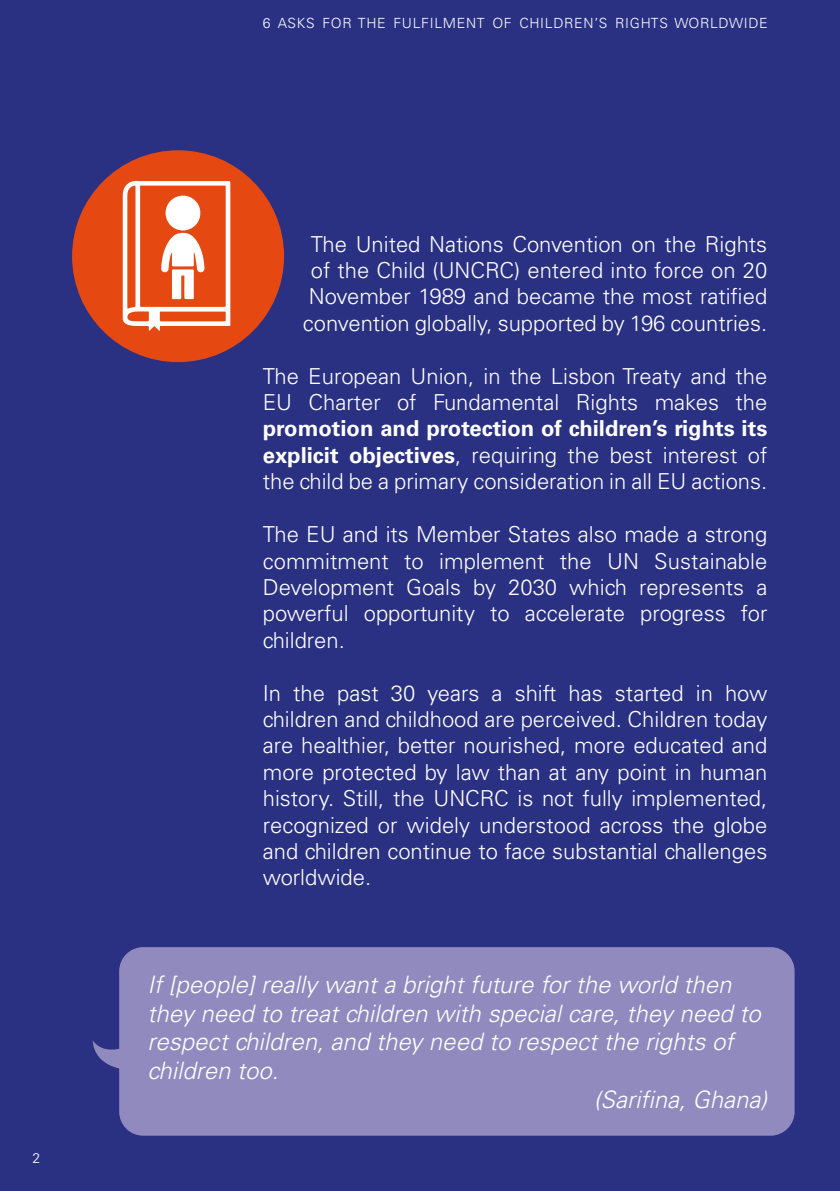
<style>
.page{position:relative;width:840px;height:1191px;background:#fff}
.page>*{position:absolute;margin:0;border:0;box-sizing:border-box;transform-origin:0 0}
.t1{font:italic 300 24px "Univers LT Std";color:#fff}
.t2{font:300 22px/26.4px "Univers LT Std";color:#fff;text-align:justify}
.t3{font:300 14px "Univers LT Std";letter-spacing:.05em;color:#fff}
.s1{font-weight:700}
</style>
<div class="page">
<div style="left:0;top:0;width:839px;height:1191px;background:#2a3182"></div>
<div style="left:72px;top:150px;width:212px;height:212px;background:#e54911;border-radius:50%"></div>
<svg style="left:123px;top:181px;width:107px;height:150px"></svg>
<div style="left:119px;top:947px;width:675px;height:188px;background:#918abe;border-radius:24px"></div>
<svg style="left:92px;top:1040px;width:28px;height:30px"></svg>
<p class="t3" style="left:32px;top:1149px;width:9px">2</p>
<p class="t3" style="left:262px;top:15px;width:506px">6 ASKS FOR THE FULFILMENT OF CHILDREN’S RIGHTS WORLDWIDE</p>
<p class="t2" style="left:302px;top:231px;width:466px;text-align:center">The United Nations Convention on the Rights of the Child (UNCRC) entered into force on 20<br>November 1989 and became the most ratified convention globally, supported by 196 countries.</p>
<p class="t2" style="left:262px;top:363px;width:506px">The European Union, in the Lisbon Treaty and the<br>EU Charter of Fundamental Rights makes the</p>
<p class="t2" style="left:262px;top:415px;width:506px"><span class="s1">promotion and protection of children’s rights its explicit objectives</span>, requiring the best interest of the child be a primary consideration in all EU actions.</p>
<p class="t2" style="left:262px;top:521px;width:506px">The EU and its Member States also made a strong commitment to implement the UN Sustainable Development Goals by 2030 which represents a powerful opportunity to accelerate progress for children.</p>
<p class="t2" style="left:262px;top:679px;width:506px">In the past 30 years a shift has started in how children and childhood are perceived. Children today are healthier, better nourished, more educated and more protected by law than at any point in human history. Still, the UNCRC is not fully implemented, recognized or widely understood across the globe and children continue to face substantial challenges worldwide.</p>
<p class="t1" style="left:147px;top:970px;width:585px">If [people] really want a bright future for the world then</p>
<p class="t1" style="left:147px;top:998px;width:614px">they need to treat children with special care, they need to</p>
<p class="t1" style="left:147px;top:1027px;width:587px">respect children, and they need to respect the rights of</p>
<p class="t1" style="left:147px;top:1056px;width:132px">children too.</p>
<p class="t1" style="left:593px;top:1085px;width:175px">(Sarifina, Ghana)</p>
</div>
